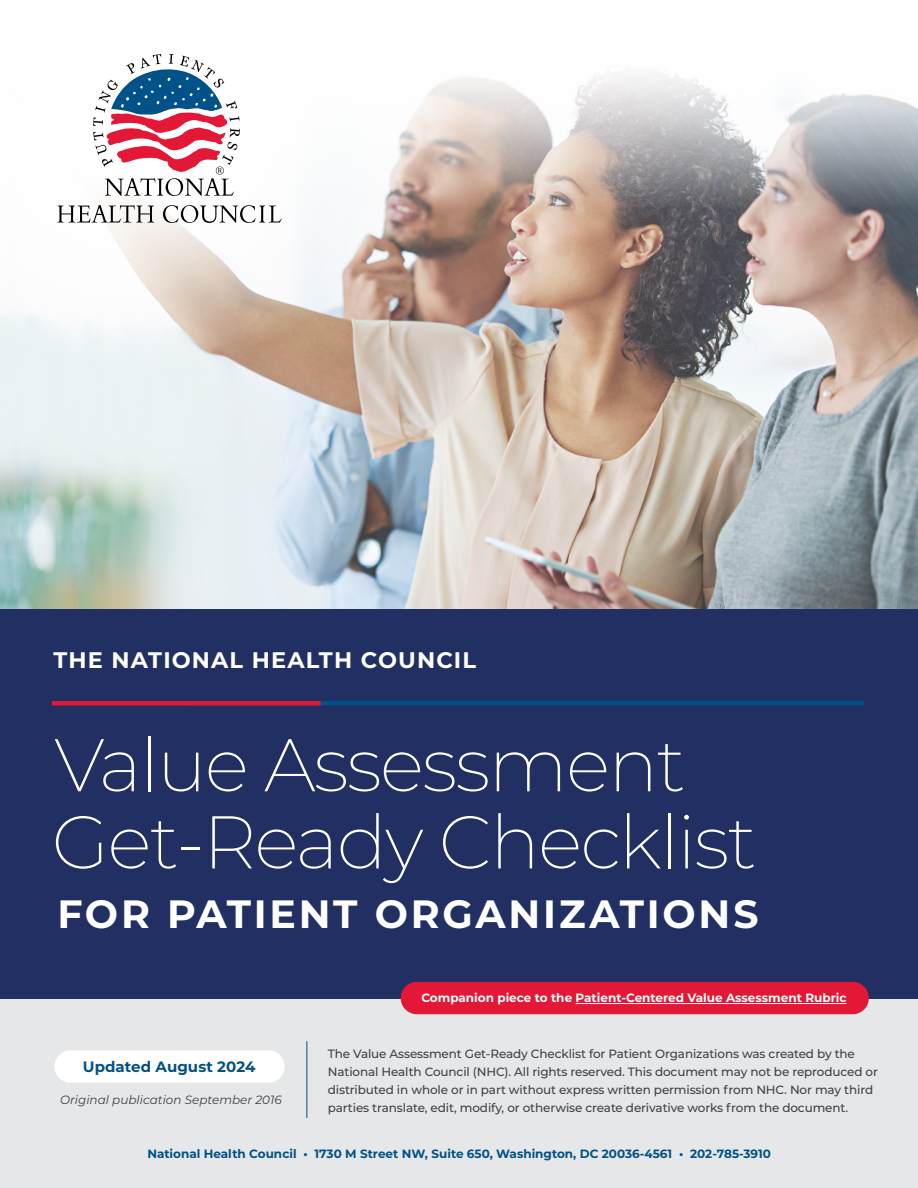
<style>
.page{position:relative;width:918px;height:1188px;background:#fff}
.page>*{position:absolute;margin:0;border:0;box-sizing:border-box;transform-origin:0 0}
.t1{font:200 74.55px/77.1px "Montserrat";letter-spacing:-.025em;color:#fff}
.t2{font:700 39.45px "Montserrat";letter-spacing:.07em;color:#fff}
.t3{font:700 22.5px "Montserrat";letter-spacing:.05em;color:#fff}
.t4{font:700 15px "Montserrat";letter-spacing:.005em;color:#005186}
.t5{font:500 12px/18px "Montserrat";letter-spacing:-.01em;color:#414042}
.t6{font:700 12px "Montserrat";color:#005186}
.t7{font:700 12px "Montserrat";color:#fff}
.t8{font:italic 12px "Montserrat";color:#414042}
</style>
<div class="page">
<img style="left:0;top:223px;width:918px;height:386px">
<svg style="left:0;top:223px;width:435px;height:151px"></svg>
<svg style="left:154px;top:75px;width:764px;height:148px"></svg>
<div style="left:0;top:609px;width:918px;height:391px;background:#212f62"></div>
<div style="left:0;top:1000px;width:918px;height:188px;background:#e6e7e8"></div>
<svg style="left:57px;top:205px;width:97px;height:18px"></svg>
<svg style="left:163px;top:205px;width:119px;height:18px"></svg>
<svg style="left:93px;top:54px;width:147px;height:142px"></svg>
<div style="left:54px;top:1050px;width:231px;height:33px;background:#fff;border-radius:16px"></div>
<hr style="left:307px;top:1041px;width:1px;height:77px;background:#005186">
<hr style="left:189px;top:701px;width:675px;height:4px;background:#005186">
<hr style="left:52px;top:701px;width:269px;height:4px;background:#e31837">
<div style="left:401px;top:982px;width:468px;height:32px;background:#e31837;border-radius:16px"></div>
<hr style="left:576px;top:1003px;width:271px;height:1px;background:#fff">
<h3 class="t3" style="left:53px;top:644px;width:424px">THE NATIONAL HEALTH COUNCIL</h3>
<h1 class="t1" style="left:52px;top:724px;width:706px">Value Assessment<br>Get-Ready Checklist</h1>
<h2 class="t2" style="left:57px;top:885px;width:703px">FOR PATIENT ORGANIZATIONS</h2>
<p class="t4" style="left:83px;top:1056px;width:174px">Updated August 2024</p>
<p class="t8" style="left:60px;top:1092px;width:223px">Original publication September 2016</p>
<p class="t7" style="left:421px;top:989px;width:427px">Companion piece to the Patient-Centered Value Assessment Rubric</p>
<p class="t5" style="left:328px;top:1044px;width:552px">The Value Assessment Get-Ready Checklist for Patient Organizations was created by the National Health Council (NHC). All rights reserved. This document may not be reproduced or distributed in whole or in part without express written permission from NHC. Nor may third parties translate, edit, modify, or otherwise create derivative works from the document.</p>
<p class="t6" style="left:147px;top:1145px;width:625px">National Health Council • 1730 M Street NW, Suite 650, Washington, DC 20036-4561 • 202-785-3910</p>
</div>
